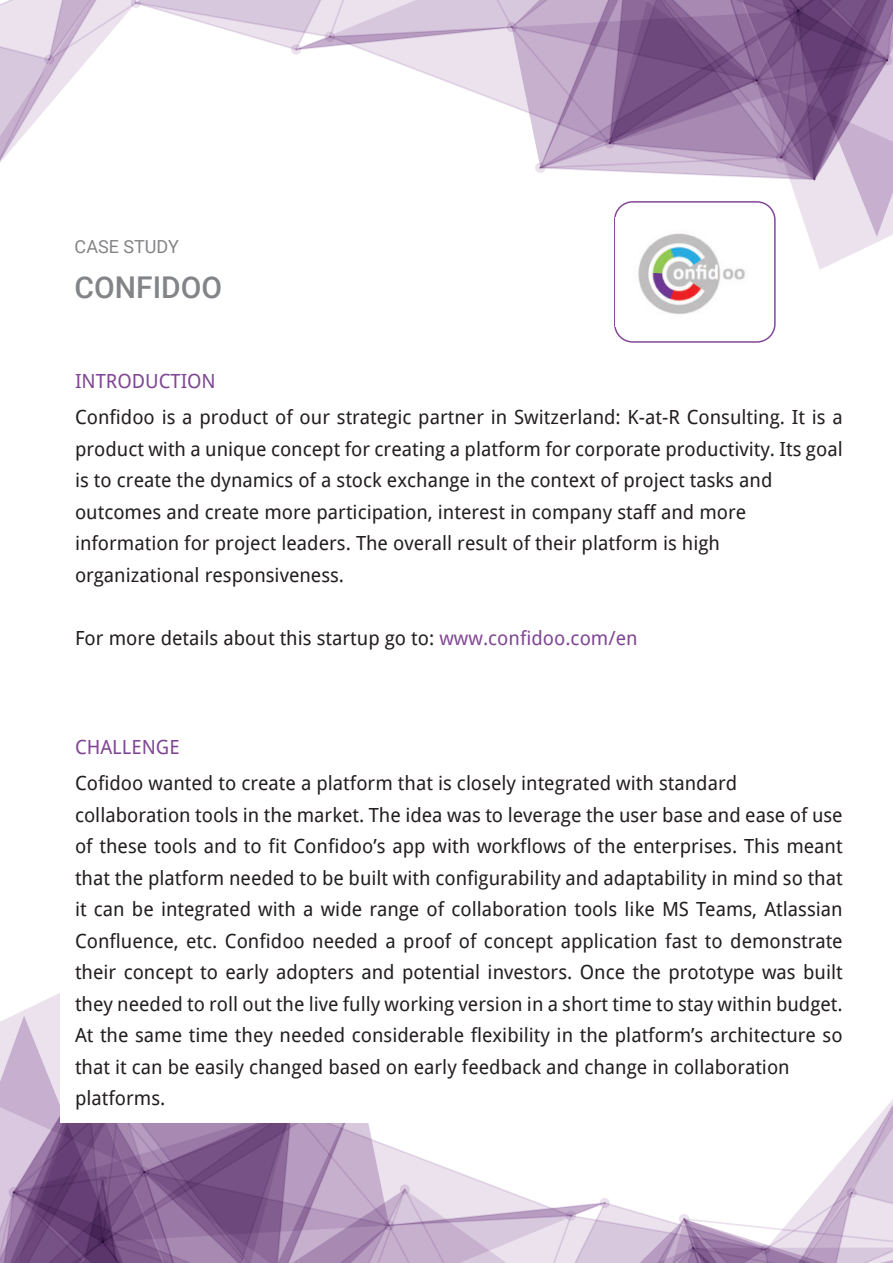
<style>
.page{position:relative;width:893px;height:1263px;background:#fff}
.page>*{position:absolute;margin:0;border:0;box-sizing:border-box;transform-origin:0 0}
.t1{font:500 30px "Roboto";color:#828487}
.t2{font:19.5px/31.5px "Droid Sans";color:#231f20}
.t3{font:19.5px "Droid Sans";color:#814794}
.t4{font:18px "Roboto";color:#848487}
.s1{color:#814794}
</style>
<div class="page">
<svg style="left:0;top:993px;width:893px;height:270px"></svg>
<div style="left:60px;top:748px;width:720px;height:374px;background:#fff"></div>
<svg style="left:0;top:0;width:893px;height:270px"></svg>
<div style="left:614px;top:201px;width:162px;height:142px;border:2px solid #824895;border-radius:18px"></div>
<img style="left:616px;top:217px;width:158px;height:110px">
<p class="t4" style="left:75px;top:236px;width:106px">CASE STUDY</p>
<h1 class="t1" style="left:75px;top:270px;width:149px">CONFIDOO</h1>
<p class="t3" style="left:75px;top:373px;width:142px">INTRODUCTION</p>
<p class="t2" style="left:75px;top:403px;width:769px">Confidoo is a product of our strategic partner in Switzerland: K-at-R Consulting. It is a product with a unique concept for creating a platform for corporate productivity. Its goal is to create the dynamics of a stock exchange in the context of project tasks and outcomes and create more participation, interest in company staff and more information for project leaders. The overall result of their platform is high organizational responsiveness.</p>
<p class="t2" style="left:75px;top:624px;width:564px">For more details about this startup go to: <span class="s1">www.confidoo.com/en</span></p>
<p class="t3" style="left:75px;top:739px;width:106px">CHALLENGE</p>
<p class="t2" style="left:75px;top:769px;width:769px">Cofidoo wanted to create a platform that is closely integrated with standard collaboration tools in the market. The idea was to leverage the user base and ease of use of these tools and to fit Confidoo’s app with workflows of the enterprises. This meant that the platform needed to be built with configurability and adaptability in mind so that it can be integrated with a wide range of collaboration tools like MS Teams, Atlassian Confluence, etc. Confidoo needed a proof of concept application fast to demonstrate their concept to early adopters and potential investors. Once the prototype was built they needed to roll out the live fully working version in a short time to stay within budget.<br>At the same time they needed considerable flexibility in the platform’s architecture so that it can be easily changed based on early feedback and change in collaboration platforms.</p>
</div>
